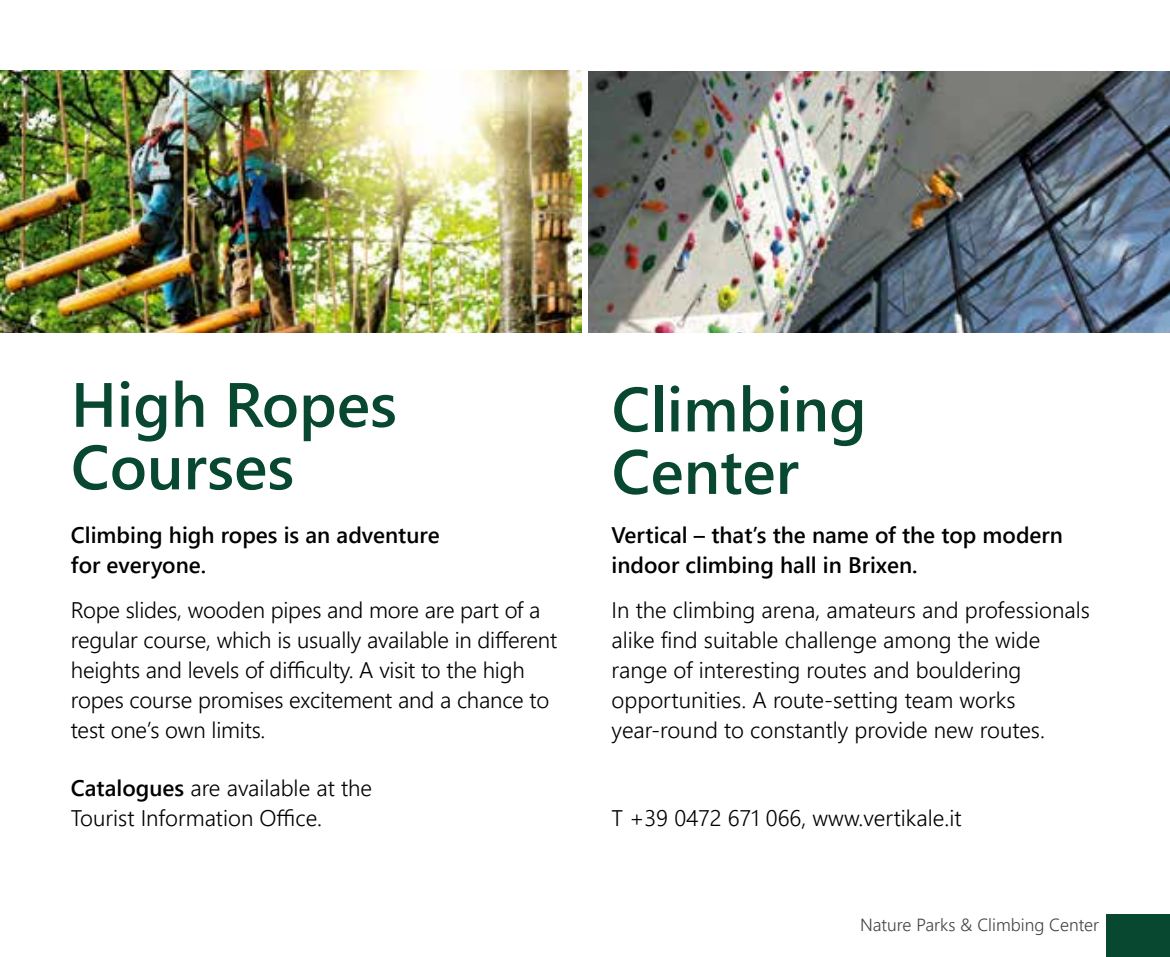
<style>
.page{position:relative;width:1170px;height:957px;background:#fff}
.page>*{position:absolute;margin:0;border:0;box-sizing:border-box;transform-origin:0 0}
.t1{font:62.5px/62.5px "Webly Sleek UI Semibold";color:#084830}
.t2{font:22.5px/30px "Webly Sleek UI Semilight";color:#000}
.t3{font:22.5px/30px "Webly Sleek UI Semibold";color:#000}
.t4{font:17.5px "Webly Sleek UI Semilight";color:#454347}
.s1{font-family:"Webly Sleek UI Semibold"}
</style>
<div class="page">
<div style="left:1106px;top:914px;width:63px;height:43px;background:#084830"></div>
<img style="left:0;top:71px;width:581px;height:262px">
<img style="left:588px;top:72px;width:581px;height:261px">
<h1 class="t1" style="left:71px;top:371px;width:327px">High Ropes<br>Courses</h1>
<h1 class="t1" style="left:611px;top:375px;width:256px">Climbing<br>Center</h1>
<p class="t3" style="left:71px;top:519px;width:370px">Climbing high ropes is an adventure for everyone.</p>
<p class="t2" style="left:71px;top:594px;width:488px">Rope slides, wooden pipes and more are part of a regular course, which is usually available in different heights and levels of difficulty. A visit to the high ropes course promises excitement and a chance to test one’s own limits.</p>
<p class="t3" style="left:611px;top:519px;width:453px">Vertical – that’s the name of the top modern indoor climbing hall in Brixen.</p>
<p class="t2" style="left:611px;top:594px;width:480px">In the climbing arena, amateurs and professionals alike find suitable challenge among the wide range of interesting routes and bouldering opportunities. A route-setting team works year-round to constantly provide new routes.</p>
<p class="t2" style="left:71px;top:772px;width:303px"><span class="s1">Catalogues</span> are available at the<br>Tourist Information Office.</p>
<p class="t2" style="left:611px;top:802px;width:351px">T +39 0472 671 066, www.vertikale.it</p>
<p class="t4" style="left:860px;top:912px;width:240px">Nature Parks &amp; Climbing Center</p>
</div>
